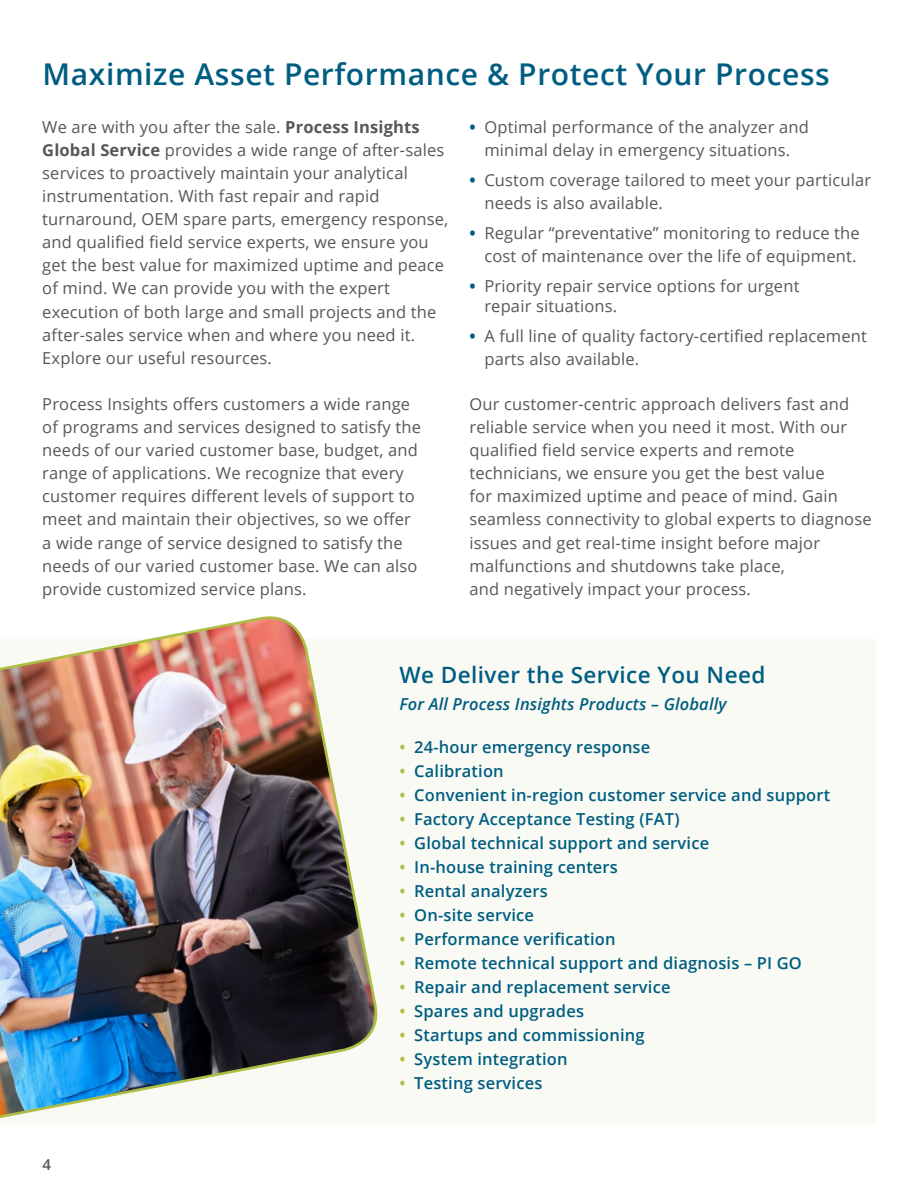
<style>
.page{position:relative;width:918px;height:1188px;background:#fff}
.page>*{position:absolute;margin:0;border:0;box-sizing:border-box;transform-origin:0 0}
.t1{font:600 30px "Open Sans";letter-spacing:.02em;color:#005d82}
.t2{font:600 22.5px/23.1px "Open Sans";letter-spacing:.02em;color:#005d82}
.t3{font:16.5px/23.1px "Open Sans";letter-spacing:.01em;color:#575756}
.t4{font:600 16.5px "Open Sans";letter-spacing:.01em;color:#005d82}
.t5{font:italic 600 16.5px "Open Sans";letter-spacing:.01em;color:#005d82}
.t6{font:600 15px "Open Sans";color:#575756}
.s1{font-weight:700}
.s2{font-weight:700;color:#005d82}
.s3{color:#aebe45}
</style>
<div class="page">
<div style="left:0;top:639px;width:876px;height:486px;background:#f9faf3"></div>
<img style="left:0;top:616px;width:378px;height:503px">
<h1 class="t1" style="left:43px;top:53px;width:789px">Maximize Asset Performance &amp; Protect Your Process</h1>
<p class="t3" style="left:42px;top:115px;width:407px">We are with you after the sale. <span class="s1">Process Insights Global Service</span> provides a wide range of after-sales services to proactively maintain your analytical instrumentation. With fast repair and rapid turnaround, OEM spare parts, emergency response, and qualified field service experts, we ensure you get the best value for maximized uptime and peace of mind. We can provide you with the expert execution of both large and small projects and the after-sales service when and where you need it.<br>Explore our useful resources.</p>
<p class="t3" style="left:42px;top:392px;width:380px">Process Insights offers customers a wide range of programs and services designed to satisfy the needs of our varied customer base, budget, and range of applications. We recognize that every customer requires different levels of support to meet and maintain their objectives, so we offer a wide range of service designed to satisfy the needs of our varied customer base. We can also provide customized service plans.</p>
<p class="t3" style="left:470px;top:115px;width:341px;text-align:center"><span class="s2">•</span> Optimal performance of the analyzer and minimal delay in emergency situations.</p>
<p class="t3" style="left:484px;top:168px;width:388px;text-indent:-15px"><span class="s2">•</span> Custom coverage tailored to meet your particular needs is also available.</p>
<p class="t3" style="left:470px;top:221px;width:392px;text-align:right"><span class="s2">•</span> Regular “preventative” monitoring to reduce the cost of maintenance over the life of equipment.</p>
<p class="t3" style="left:484px;top:275px;width:317px;line-height:19.8px;text-indent:-15px"><span class="s2">•</span> Priority repair service options for urgent repair situations.</p>
<p class="t3" style="left:484px;top:324px;width:384px;text-indent:-15px"><span class="s2">•</span> A full line of quality factory-certified replacement parts also available.</p>
<p class="t3" style="left:470px;top:392px;width:404px">Our customer-centric approach delivers fast and reliable service when you need it most. With our qualified field service experts and remote technicians, we ensure you get the best value<br>for maximized uptime and peace of mind. Gain seamless connectivity to global experts to diagnose issues and get real-time insight before major malfunctions and shutdowns take place,<br>and negatively impact your process.</p>
<p class="t6" style="left:43px;top:1155px;width:10px">4</p>
<h2 class="t2" style="left:399px;top:662px;width:368px">We Deliver the Service You Need</h2>
<p class="t5" style="left:399px;top:692px;width:329px">For All Process Insights Products – Globally</p>
<h2 class="t2" style="left:470px;top:673px;width:377px">We deliver the service you need – for all process insights products</h2>
<p class="t4" style="left:399px;top:736px;width:252px"><span class="s3">•</span> 24-hour emergency response</p>
<p class="t4" style="left:399px;top:760px;width:106px"><span class="s3">•</span> Calibration</p>
<p class="t4" style="left:399px;top:784px;width:432px"><span class="s3">•</span> Convenient in-region customer service and support</p>
<p class="t4" style="left:399px;top:808px;width:282px"><span class="s3">•</span> Factory Acceptance Testing (FAT)</p>
<p class="t4" style="left:399px;top:832px;width:311px"><span class="s3">•</span> Global technical support and service</p>
<p class="t4" style="left:399px;top:856px;width:220px"><span class="s3">•</span> In-house training centers</p>
<p class="t4" style="left:399px;top:880px;width:150px"><span class="s3">•</span> Rental analyzers</p>
<p class="t4" style="left:399px;top:904px;width:136px"><span class="s3">•</span> On-site service</p>
<p class="t4" style="left:399px;top:928px;width:218px"><span class="s3">•</span> Performance verification</p>
<p class="t4" style="left:399px;top:952px;width:404px"><span class="s3">•</span> Remote technical support and diagnosis – PI GO</p>
<p class="t4" style="left:399px;top:976px;width:273px"><span class="s3">•</span> Repair and replacement service</p>
<p class="t4" style="left:399px;top:1000px;width:186px"><span class="s3">•</span> Spares and upgrades</p>
<p class="t4" style="left:399px;top:1024px;width:247px"><span class="s3">•</span> Startups and commissioning</p>
<p class="t4" style="left:399px;top:1048px;width:170px"><span class="s3">•</span> System integration</p>
<p class="t4" style="left:399px;top:1072px;width:145px"><span class="s3">•</span> Testing services</p>
</div>
